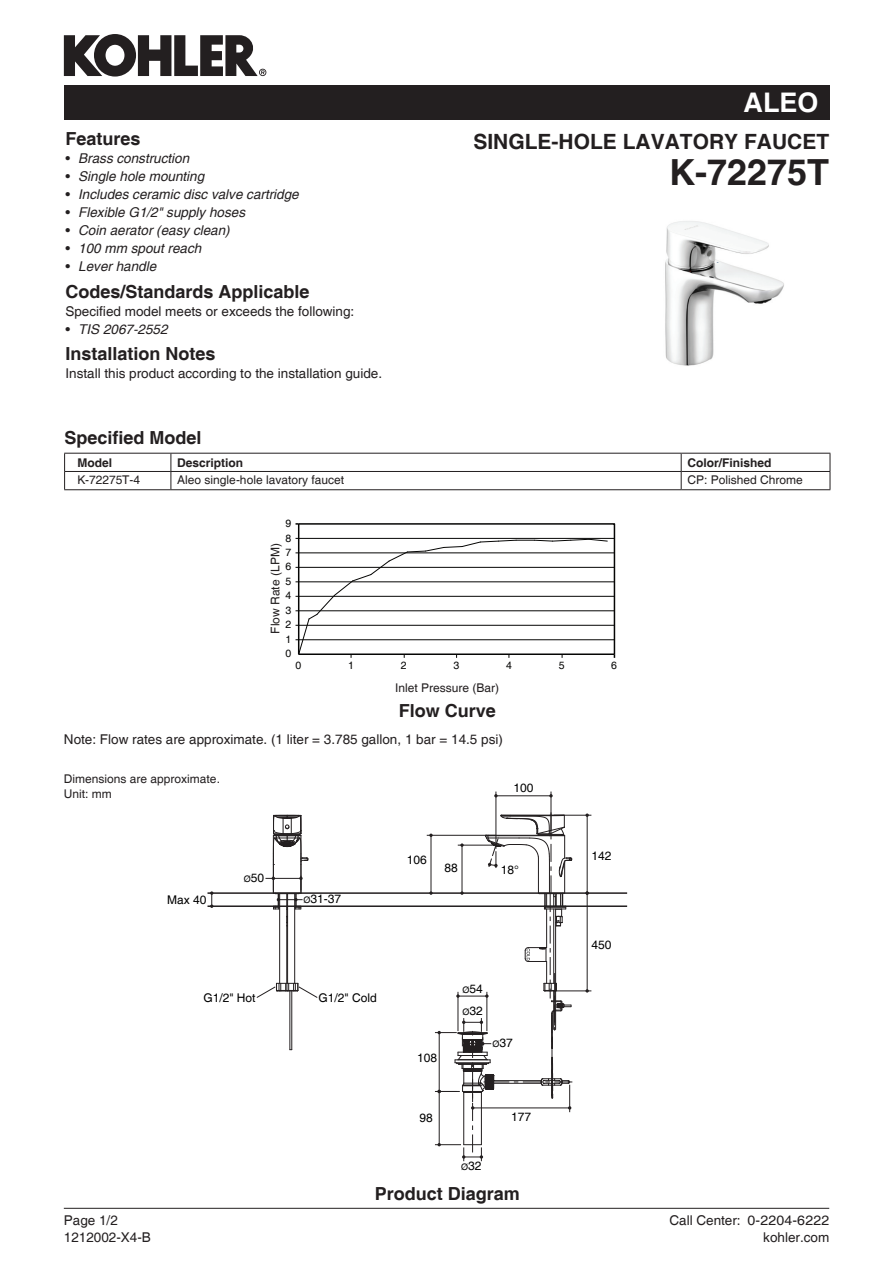
<style>
.page{position:relative;width:893px;height:1263px;background:#fff}
.page>*{position:absolute;margin:0;border:0;box-sizing:border-box;transform-origin:0 0}
.t1{font:700 36px "Helvetica";color:#231f20}
.t2{font:700 27px "Helvetica";color:#fff}
.t3{font:700 21px "Helvetica";color:#231f20}
.t4{font:700 18px "Helvetica";color:#231f20}
.t5{font:13.5px/16.5px "Helvetica";color:#231f20}
.t6{font:italic 13.5px "Helvetica";color:#231f20}
.t7{font:12px/15px "Helvetica";color:#231f20}
.t8{font:12px/22.5px "Helvetica";color:#000}
.t9{font:700 12px "Helvetica";color:#231f20}
.t10{font:10.5px "Helvetica";color:#050504}
.s1{font-style:normal}
.s2{font-size:9px}
</style>
<div class="page">
<div style="left:64px;top:85px;width:765px;height:34px;background:#231f20"></div>
<svg style="left:64px;top:34px;width:202px;height:43px"></svg>
<hr style="left:64px;top:1208px;width:765px;height:1px;background:#231f20">
<hr style="left:207px;top:892px;width:420px;height:2px;background:#231f20">
<hr style="left:207px;top:905px;width:420px;height:2px;background:#231f20">
<svg style="left:210px;top:891px;width:3px;height:17px"></svg>
<hr style="left:279px;top:894px;width:1px;height:89px;background:#231f20">
<hr style="left:286px;top:894px;width:1px;height:89px;background:#231f20">
<hr style="left:287px;top:894px;width:1px;height:89px;background:#231f20">
<hr style="left:289px;top:991px;width:1px;height:59px;background:#231f20">
<hr style="left:291px;top:991px;width:1px;height:59px;background:#231f20">
<hr style="left:294px;top:894px;width:1px;height:89px;background:#231f20">
<hr style="left:554px;top:815px;width:37px;height:1px;background:#231f20">
<hr style="left:553px;top:991px;width:38px;height:1px;background:#231f20">
<hr style="left:587px;top:815px;width:1px;height:78px;background:#231f20">
<svg style="left:585px;top:813px;width:4px;height:4px"></svg>
<hr style="left:587px;top:893px;width:1px;height:98px;background:#231f20">
<hr style="left:427px;top:835px;width:69px;height:1px;background:#231f20">
<hr style="left:496px;top:791px;width:1px;height:51px;background:#231f20">
<hr style="left:551px;top:791px;width:1px;height:45px;background:#231f20">
<hr style="left:496px;top:795px;width:55px;height:1px;background:#231f20">
<svg style="left:265px;top:814px;width:44px;height:112px"></svg>
<svg style="left:429px;top:809px;width:143px;height:352px"></svg>
<svg style="left:256px;top:983px;width:62px;height:15px"></svg>
<hr style="left:64px;top:489px;width:107px;height:1px;background:#231f20">
<hr style="left:171px;top:489px;width:510px;height:1px;background:#231f20">
<hr style="left:681px;top:489px;width:149px;height:1px;background:#231f20">
<hr style="left:64px;top:453px;width:107px;height:1px;background:#231f20">
<svg style="left:64px;top:454px;width:1px;height:35px"></svg>
<hr style="left:171px;top:453px;width:510px;height:1px;background:#231f20">
<svg style="left:171px;top:454px;width:1px;height:35px"></svg>
<hr style="left:681px;top:453px;width:149px;height:1px;background:#231f20">
<svg style="left:681px;top:454px;width:1px;height:35px"></svg>
<svg style="left:830px;top:454px;width:1px;height:35px"></svg>
<hr style="left:64px;top:471px;width:107px;height:1px;background:#231f20">
<hr style="left:171px;top:471px;width:510px;height:1px;background:#231f20">
<hr style="left:681px;top:471px;width:149px;height:1px;background:#231f20">
<svg style="left:296px;top:523px;width:320px;height:135px"></svg>
<img style="left:665px;top:221px;width:119px;height:145px">
<h3 class="t4" style="left:65px;top:128px;width:77px">Features</h3>
<p class="t6" style="left:65px;top:151px;width:125px"><span class="s1">•</span> Brass construction</p>
<p class="t6" style="left:65px;top:169px;width:140px"><span class="s1">•</span> Single hole mounting</p>
<p class="t6" style="left:65px;top:187px;width:235px"><span class="s1">•</span> Includes ceramic disc valve cartridge</p>
<p class="t6" style="left:65px;top:205px;width:181px"><span class="s1">•</span> Flexible G1/2" supply hoses</p>
<p class="t6" style="left:65px;top:223px;width:166px"><span class="s1">•</span> Coin aerator (easy clean)</p>
<p class="t6" style="left:65px;top:241px;width:137px"><span class="s1">•</span> 100 mm spout reach</p>
<p class="t6" style="left:65px;top:259px;width:92px"><span class="s1">•</span> Lever handle</p>
<h3 class="t4" style="left:65px;top:281px;width:246px">Codes/Standards Applicable</h3>
<p class="t5" style="left:65px;top:303px;width:290px">Specified model meets or exceeds the following:</p>
<p class="t6" style="left:65px;top:321px;width:104px"><span class="s1">•</span> TIS 2067-2552</p>
<h3 class="t4" style="left:65px;top:343px;width:152px">Installation Notes</h3>
<p class="t5" style="left:65px;top:366px;width:318px">Install this product according to the installation guide.</p>
<h3 class="t4" style="left:64px;top:427px;width:139px">Specified Model</h3>
<h2 class="t2" style="left:744px;top:86px;width:77px">ALEO</h2>
<h3 class="t3" style="left:473px;top:128px;width:357px">SINGLE-HOLE LAVATORY FAUCET</h3>
<h1 class="t1" style="left:669px;top:150px;width:162px">K-72275T</h1>
<p class="t9" style="left:77px;top:456px;width:36px">Model</p>
<p class="t9" style="left:177px;top:456px;width:68px">Description</p>
<p class="t9" style="left:688px;top:456px;width:86px">Color/Finished</p>
<p class="t7" style="left:77px;top:473px;width:64px">K-72275T-4</p>
<p class="t7" style="left:177px;top:473px;width:168px">Aleo single-hole lavatory faucet</p>
<p class="t7" style="left:688px;top:473px;width:117px">CP: Polished Chrome</p>
<p class="t10" style="left:286px;top:517px;width:7px">9</p>
<p class="t10" style="left:286px;top:532px;width:7px">8</p>
<p class="t7" style="left:268px;top:633px;width:92px;rotate:-90deg">Flow Rate (LPM)</p>
<p class="t10" style="left:286px;top:546px;width:7px">7</p>
<p class="t10" style="left:286px;top:561px;width:7px">6</p>
<p class="t10" style="left:286px;top:575px;width:7px">5</p>
<p class="t10" style="left:286px;top:589px;width:7px">4</p>
<p class="t10" style="left:286px;top:604px;width:7px">3</p>
<p class="t10" style="left:286px;top:618px;width:7px">2</p>
<p class="t10" style="left:286px;top:633px;width:7px">1</p>
<p class="t10" style="left:286px;top:647px;width:7px">0</p>
<p class="t10" style="left:296px;top:659px;width:7px">0</p>
<p class="t10" style="left:348px;top:659px;width:7px">1</p>
<p class="t10" style="left:401px;top:659px;width:7px">2</p>
<p class="t10" style="left:453px;top:659px;width:7px">3</p>
<p class="t10" style="left:506px;top:659px;width:7px">4</p>
<p class="t10" style="left:559px;top:659px;width:7px">5</p>
<p class="t10" style="left:611px;top:659px;width:7px">6</p>
<p class="t7" style="left:395px;top:681px;width:106px">Inlet Pressure (Bar)</p>
<h3 class="t4" style="left:399px;top:700px;width:99px">Flow Curve</h3>
<p class="t5" style="left:64px;top:732px;width:440px">Note: Flow rates are approximate. (1 liter = 3.785 gallon, 1 bar = 14.5 psi)</p>
<p class="t7" style="left:64px;top:771px;width:158px">Dimensions are approximate.<br>Unit: mm</p>
<p class="t8" style="left:513px;top:776px;width:22px">100</p>
<p class="t8" style="left:244px;top:867px;width:22px"><span class="s2">Ø</span>50</p>
<p class="t8" style="left:167px;top:889px;width:41px">Max 40</p>
<p class="t8" style="left:304px;top:888px;width:39px"><span class="s2">Ø</span>31-37</p>
<p class="t8" style="left:407px;top:849px;width:22px">106</p>
<p class="t8" style="left:444px;top:857px;width:15px">88</p>
<p class="t8" style="left:501px;top:858px;width:20px">18°</p>
<p class="t8" style="left:203px;top:987px;width:54px">G1/2" Hot</p>
<p class="t8" style="left:318px;top:987px;width:60px">G1/2" Cold</p>
<p class="t8" style="left:417px;top:1047px;width:22px">108</p>
<p class="t8" style="left:419px;top:1107px;width:15px">98</p>
<p class="t8" style="left:462px;top:978px;width:22px"><span class="s2">Ø</span>54<br><span class="s2">Ø</span>32</p>
<p class="t8" style="left:492px;top:1032px;width:22px"><span class="s2">Ø</span>37</p>
<p class="t8" style="left:461px;top:1155px;width:22px"><span class="s2">Ø</span>32</p>
<p class="t8" style="left:511px;top:1106px;width:22px">177</p>
<p class="t5" style="left:64px;top:1213px;width:89px">Page 1/2<br>1212002-X4-B</p>
<h3 class="t4" style="left:375px;top:1182px;width:147px">Product Diagram</h3>
<p class="t8" style="left:591px;top:845px;width:22px">142</p>
<p class="t8" style="left:591px;top:933px;width:22px">450</p>
<p class="t5" style="left:669px;top:1213px;width:161px;text-align:right">Call Center: 0-2204-6222 kohler.com</p>
</div>
